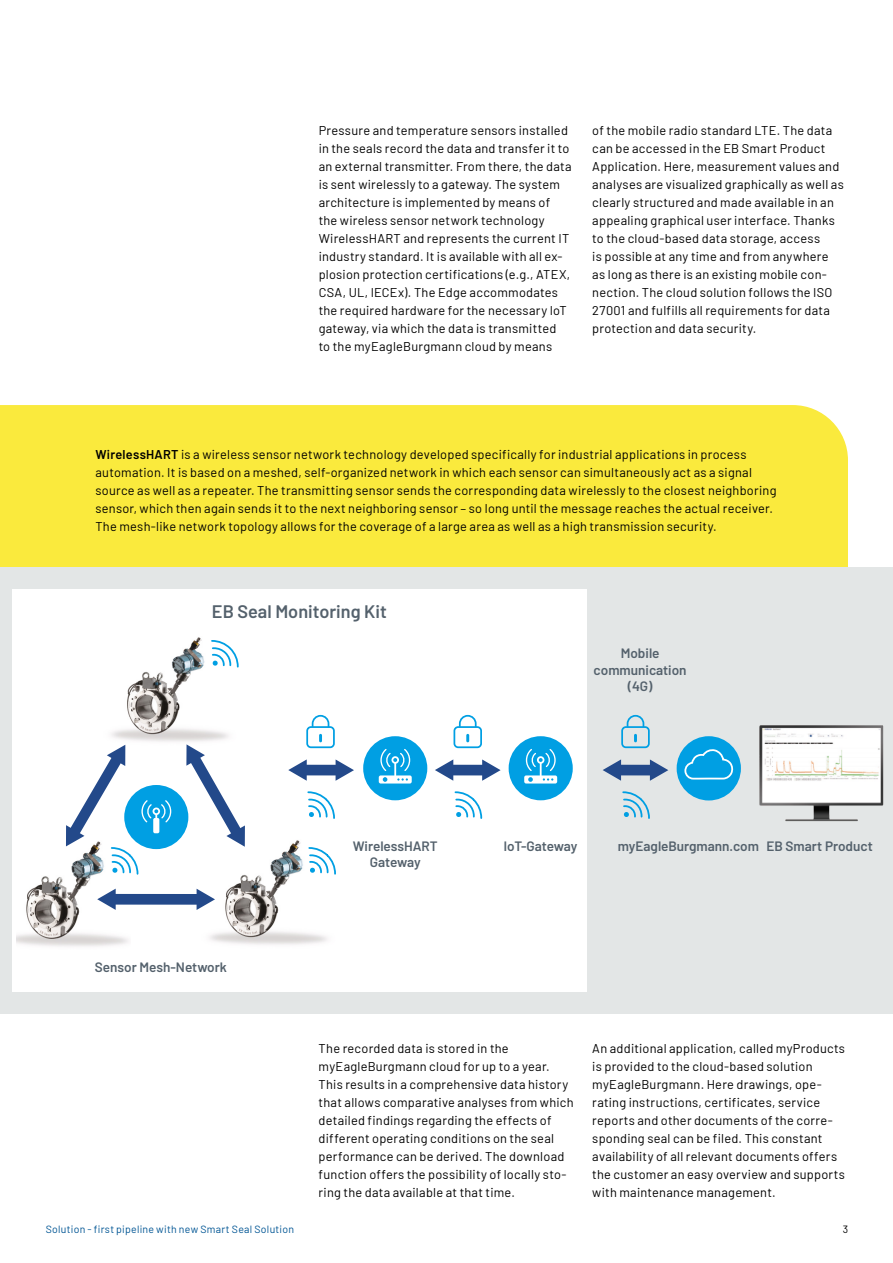
<style>
.page{position:relative;width:893px;height:1263px;background:#fff}
.page>*{position:absolute;margin:0;border:0;box-sizing:border-box;transform-origin:0 0}
.t1{font:600 18.15px "Barlow";color:#54616c}
.t2{font:600 13.5px/16.4px "Barlow";color:#54616c;text-align:center}
.t3{font:12.75px/18px "Barlow";letter-spacing:.02em;color:#000}
.t4{font:10.5px "Barlow";letter-spacing:.025em;color:#005594}
.t5{font:10.5px "Barlow";color:#000}
.s1{font-weight:600}
</style>
<div class="page">
<div style="left:0;top:405px;width:848px;height:162px;background:#faea3d"></div>
<div style="left:0;top:567px;width:893px;height:446px;background:#e3e6e6"></div>
<div style="left:12px;top:589px;width:575px;height:402px;background:#fff"></div>
<div style="left:677px;top:736px;width:64px;height:64px;background:#009fe3;border-radius:32px"></div>
<svg style="left:684px;top:749px;width:49px;height:31px"></svg>
<img style="left:196px;top:840px;width:131px;height:105px">
<img style="left:16px;top:876px;width:114px;height:71px">
<img style="left:111px;top:637px;width:118px;height:105px">
<svg style="left:307px;top:846px;width:29px;height:30px"></svg>
<svg style="left:180px;top:744px;width:72px;height:104px"></svg>
<div style="left:113px;top:894px;width:87px;height:11px;background:#23498a"></div>
<svg style="left:97px;top:889px;width:19px;height:21px"></svg>
<svg style="left:197px;top:889px;width:18px;height:21px"></svg>
<svg style="left:210px;top:639px;width:29px;height:29px"></svg>
<div style="left:304px;top:765px;width:35px;height:10px;background:#23498a"></div>
<svg style="left:288px;top:759px;width:19px;height:22px"></svg>
<svg style="left:336px;top:759px;width:18px;height:22px"></svg>
<div style="left:450px;top:765px;width:35px;height:10px;background:#23498a"></div>
<svg style="left:435px;top:759px;width:18px;height:22px"></svg>
<svg style="left:482px;top:759px;width:19px;height:22px"></svg>
<div style="left:618px;top:765px;width:35px;height:10px;background:#23498a"></div>
<svg style="left:603px;top:759px;width:18px;height:22px"></svg>
<svg style="left:650px;top:759px;width:18px;height:22px"></svg>
<div style="left:363px;top:736px;width:64px;height:64px;background:#009fe3;border-radius:32px"></div>
<svg style="left:379px;top:749px;width:33px;height:34px"></svg>
<div style="left:509px;top:736px;width:64px;height:64px;background:#009fe3;border-radius:32px"></div>
<svg style="left:524px;top:748px;width:33px;height:35px"></svg>
<div style="left:124px;top:785px;width:64px;height:64px;background:#009fe3;border-radius:32px"></div>
<svg style="left:66px;top:744px;width:106px;height:132px"></svg>
<div style="left:153px;top:818px;width:6px;height:15px;background:#fff;border-radius:2px"></div>
<svg style="left:307px;top:791px;width:28px;height:28px"></svg>
<div style="left:306px;top:726px;width:29px;height:22px;border:2px solid #009fe3;border-radius:4px"></div>
<svg style="left:311px;top:714px;width:19px;height:28px"></svg>
<svg style="left:454px;top:791px;width:29px;height:28px"></svg>
<div style="left:453px;top:726px;width:29px;height:22px;border:2px solid #009fe3;border-radius:4px"></div>
<svg style="left:458px;top:714px;width:19px;height:28px"></svg>
<svg style="left:622px;top:791px;width:28px;height:28px"></svg>
<div style="left:621px;top:726px;width:29px;height:22px;border:2px solid #009fe3;border-radius:4px"></div>
<svg style="left:626px;top:714px;width:19px;height:28px"></svg>
<img style="left:759px;top:725px;width:125px;height:97px">
<p class="t3" style="left:319px;top:120px;width:254px">Pressure and temperature sensors installed in the seals record the data and transfer it to an external transmitter. From there, the data is sent wirelessly to a gateway. The system architecture is implemented by means of the wireless sensor network technology WirelessHART and represents the current IT industry standard. It is available with all ex&shy;plosion protection certifications (e.g., ATEX, CSA, UL, IECEx). The Edge accommodates the required hardware for the necessary IoT gateway, via which the data is transmitted<br>to the myEagleBurgmann cloud by means</p>
<p class="t3" style="left:592px;top:120px;width:253px">of the mobile radio standard LTE. The data can be accessed in the EB Smart Product Application. Here, measurement values and analyses are visualized graphically as well as clearly structured and made available in an appealing graphical user interface. Thanks to the cloud-based data storage, access<br>is possible at any time and from anywhere as long as there is an existing mobile con&shy;nection. The cloud solution follows the ISO 27001 and fulfills all requirements for data protection and data security.</p>
<p class="t3" style="left:95px;top:444px;width:683px"><span class="s1">WirelessHART</span> is a wireless sensor network technology developed specifically for industrial applications in process automation. It is based on a meshed, self-organized network in which each sensor can simultaneously act as a signal source as well as a repeater. The transmitting sensor sends the corresponding data wirelessly to the closest neighboring sensor, which then again sends it to the next neighboring sensor – so long until the message reaches the actual receiver.<br>The mesh-like network topology allows for the coverage of a large area as well as a high transmission security.</p>
<h1 class="t1" style="left:212px;top:598px;width:176px">EB Seal Monitoring Kit</h1>
<p class="t2" style="left:594px;top:644px;width:95px">Mobile communication (4G)</p>
<p class="t2" style="left:95px;top:957px;width:134px">Sensor Mesh-Network</p>
<p class="t2" style="left:353px;top:836px;width:87px">WirelessHART<br>Gateway</p>
<p class="t2" style="left:504px;top:836px;width:75px">loT-Gateway</p>
<p class="t2" style="left:618px;top:836px;width:143px">myEagleBurgmann.com</p>
<p class="t2" style="left:766px;top:836px;width:108px">EB Smart Product</p>
<p class="t4" style="left:46px;top:1222px;width:250px">Solution - first pipeline with new Smart Seal Solution</p>
<p class="t3" style="left:319px;top:1038px;width:256px">The recorded data is stored in the myEagleBurgmann cloud for up to a year.<br>This results in a comprehensive data history that allows comparative analyses from which detailed findings regarding the effects of different operating conditions on the seal performance can be derived. The download function offers the possibility of locally sto&shy;ring the data available at that time.</p>
<p class="t3" style="left:592px;top:1038px;width:254px">An additional application, called myProducts is provided to the cloud-based solution myEagleBurgmann. Here drawings, ope&shy;rating instructions, certificates, service reports and other documents of the corre&shy;sponding seal can be filed. This constant availability of all relevant documents offers the customer an easy overview and supports with maintenance management.</p>
<p class="t5" style="left:843px;top:1222px;width:7px">3</p>
</div>
